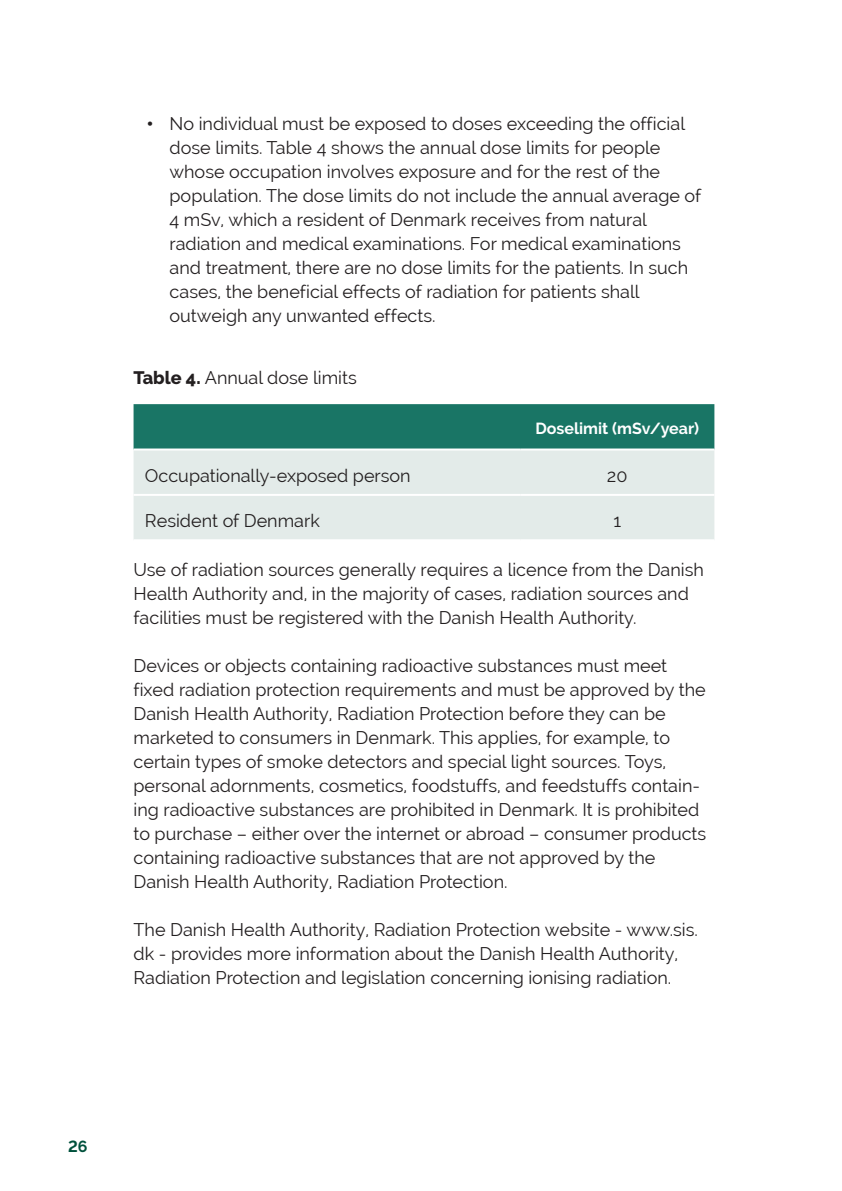
<style>
.page{position:relative;width:842px;height:1191px;background:#fff}
.page>*{position:absolute;margin:0;border:0;box-sizing:border-box;transform-origin:0 0}
.t1{font:18px/24px "Raleway";color:#231f20}
.t2{font:700 16px "Raleway";color:#fff}
.t3{font:700 16px "Raleway";color:#00513c}
.s1{font-weight:900}
.s2{font-weight:800}
</style>
<div class="page">
<div style="left:134px;top:404px;width:580px;height:44px;background:#197565"></div>
<div style="left:134px;top:450px;width:580px;height:89px;background:#e3ebe9"></div>
<hr style="left:134px;top:494px;width:386px;height:2px;background:#fff">
<hr style="left:520px;top:494px;width:194px;height:2px;background:#fff">
<p class="t1" style="left:170px;top:112px;width:533px;text-indent:-23px"><span class="s1">•</span> No individual must be exposed to doses exceeding the official dose limits. Table 4 shows the annual dose limits for people whose occupation involves exposure and for the rest of the population. The dose limits do not include the annual average of 4 mSv, which a resident of Denmark receives from natural radiation and medical examinations. For medical examinations and treatment, there are no dose limits for the patients. In such cases, the beneficial effects of radiation for patients shall outweigh any unwanted effects.</p>
<p class="t1" style="left:134px;top:366px;width:225px"><span class="s2">Table 4.</span> Annual dose limits</p>
<p class="t2" style="left:535px;top:419px;width:165px">Doselimit (mSv/year)</p>
<p class="t1" style="left:145px;top:463px;width:267px">Occupationally-exposed person</p>
<p class="t1" style="left:607px;top:463px;width:22px">20</p>
<p class="t1" style="left:145px;top:509px;width:176px">Resident of Denmark</p>
<p class="t1" style="left:613px;top:509px;width:9px">1</p>
<p class="t1" style="left:134px;top:558px;width:572px">Use of radiation sources generally requires a licence from the Danish<br>Health Authority and, in the majority of cases, radiation sources and facilities must be registered with the Danish Health Authority.</p>
<p class="t1" style="left:134px;top:654px;width:574px">Devices or objects containing radioactive substances must meet fixed radiation protection requirements and must be approved by the Danish Health Authority, Radiation Protection before they can be marketed to consumers in Denmark. This applies, for example, to certain types of smoke detectors and special light sources. Toys, personal adornments, cosmetics, foodstuffs, and feedstuffs contain&shy;ing radioactive substances are prohibited in Denmark. It is prohibited to purchase – either over the internet or abroad – consumer products containing radioactive substances that are not approved by the Danish Health Authority, Radiation Protection.</p>
<p class="t1" style="left:134px;top:918px;width:566px">The Danish Health Authority, Radiation Protection website - www.sis. dk - provides more information about the Danish Health Authority,<br>Radiation Protection and legislation concerning ionising radiation.</p>
<p class="t3" style="left:68px;top:1137px;width:21px">26</p>
</div>
